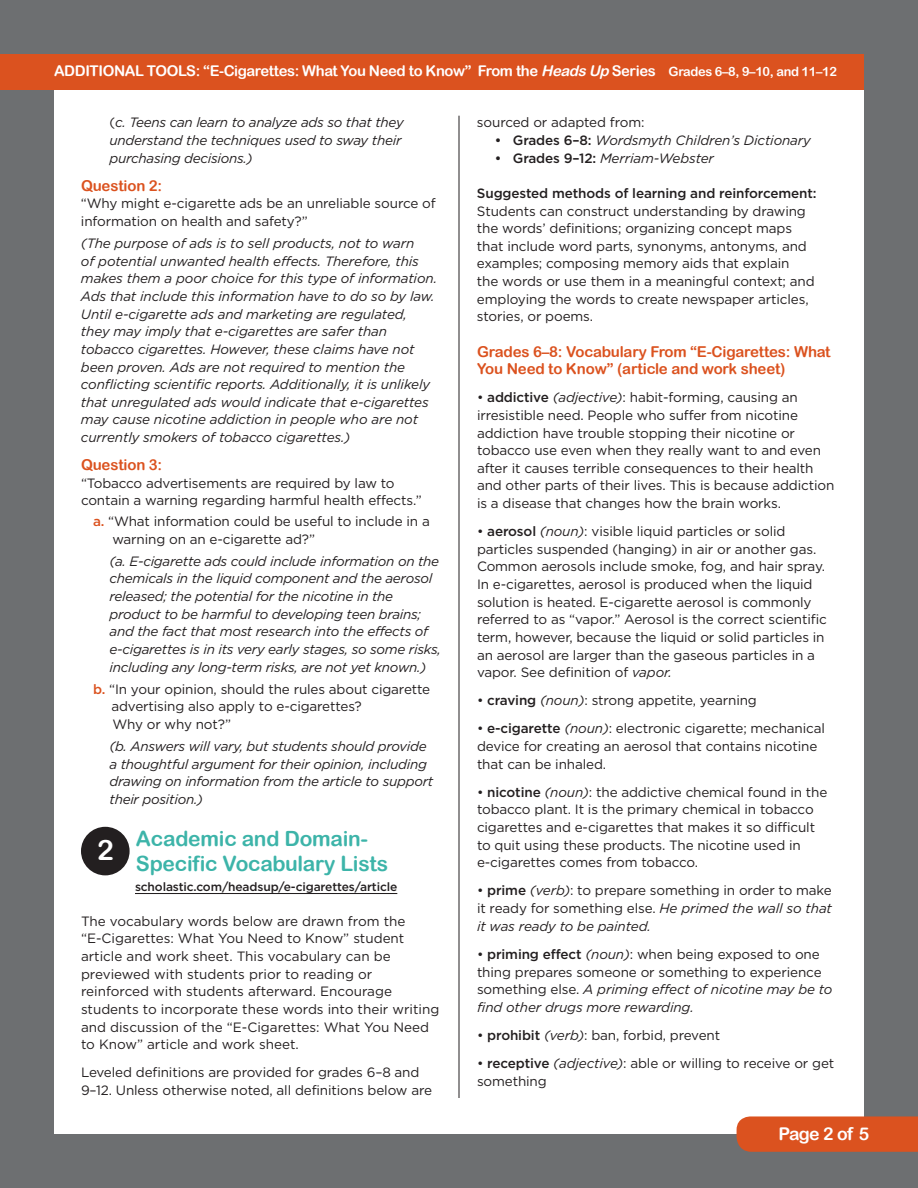
<style>
.page{position:relative;width:918px;height:1188px;background:#6d6f71}
.page>*{position:absolute;margin:0;border:0;box-sizing:border-box;transform-origin:0 0}
.t1{font:28.05px "Arial Rounded MT Bold";color:#fff}
.t2{font:21px/25.5px "Arial Rounded MT Bold";letter-spacing:-.01em;color:#3db4a9}
.t3{font:17.7px "Arial Rounded MT Bold";letter-spacing:-.045em;color:#fff}
.t4{font:15px/17.7px "Arial Rounded MT Bold";letter-spacing:-.01em;color:#db521f}
.t5{font:14.85px "Arial Rounded MT Bold";letter-spacing:-.025em;color:#fff}
.t6{font:13.5px/17.7px "Gotham";letter-spacing:-.01em;color:#231f20}
.t7{font:italic 13.5px/17.7px "Gotham";letter-spacing:-.02em;color:#231f20}
.t8{font:500 12px "Gotham";letter-spacing:-.01em;color:#231f20}
.s1{font-style:italic}
.s2{font-size:12.75px}
.s3{font-style:normal}
.s4{font-weight:500;color:#db521f}
.s5{font-weight:500;font-style:normal}
.s6{font-weight:500}
</style>
<div class="page">
<div style="left:54px;top:54px;width:810px;height:1080px;background:#fff"></div>
<hr style="left:135px;top:893px;width:262px;height:1px;background:#231f20">
<hr style="left:459px;top:116px;width:1px;height:982px;background:#231f20">
<div style="left:0;top:54px;width:864px;height:35px;background:#db521f"></div>
<div style="left:81px;top:827px;width:49px;height:48px;background:#231f20;border-radius:50%"></div>
<div style="left:737px;top:1116px;width:181px;height:36px;background:#db521f"></div>
<p class="t5" style="left:54px;top:62px;width:784px">ADDITIONAL TOOLS: “E-Cigarettes: What You Need to Know” From the <span class="s1">HeadsUp</span> Series <span class="s2">Grades 6–8, 9–10, and 11–12</span></p>
<p class="t7" style="left:110px;top:113px;width:296px"><span class="s3">(</span>c. Teens can learn to analyze ads so that they understand the techniques used to sway their purchasing decisions.)</p>
<h3 class="t4" style="left:81px;top:176px;width:83px">Question 2:</h3>
<p class="t6" style="left:81px;top:194px;width:356px">“Why might e-cigarette ads be an unreliable source of information on health and safety?”</p>
<p class="t7" style="left:81px;top:234px;width:358px">(The purpose of ads is to sell products, not to warn<br>of potential unwanted health effects. Therefore, this makes them a poor choice for this type of information.<br>Ads that include this information have to do so by law.<br>Until e-cigarette ads and marketing are regulated, they may imply that e-cigarettes are safer than tobacco cigarettes. However, these claims have not been proven. Ads are not required to mention the conflicting scientific reports. Additionally, it is unlikely that unregulated ads would indicate that e-cigarettes may cause nicotine addiction in people who are not currently smokers of tobacco cigarettes.)</p>
<h3 class="t4" style="left:81px;top:456px;width:83px">Question 3:</h3>
<p class="t6" style="left:81px;top:474px;width:342px">“Tobacco advertisements are required by law to contain a warning regarding harmful health effects.”</p>
<p class="t6" style="left:112px;top:512px;width:319px;text-indent:-19px"><span class="s4">a.</span> “What information could be useful to include in a warning on an e-cigarette ad?”</p>
<p class="t7" style="left:110px;top:552px;width:333px">(a. E-cigarette ads could include information on the chemicals in the liquid component and the aerosol released; the potential for the nicotine in the product to be harmful to developing teen brains; and the fact that most research into the effects of e-cigarettes is in its very early stages, so some risks, including any long-term risks, are not yet known.)</p>
<p class="t6" style="left:111px;top:680px;width:320px;text-indent:-18px"><span class="s4">b.</span> “In your opinion, should the rules about cigarette advertising also apply to e-cigarettes?<br>Why or why not?”</p>
<p class="t7" style="left:110px;top:737px;width:325px">(b. Answers will vary, but students should provide a thoughtful argument for their opinion, including drawing on information from the article to support their position.)</p>
<h2 class="t2" style="left:136px;top:825px;width:254px">Academic and Domain-<br>Specific Vocabulary Lists</h2>
<p class="t6" style="left:477px;top:114px;width:169px">sourced or adapted from:</p>
<p class="t7" style="left:495px;top:131px;width:318px"><span class="s5">• Grades 6–8:</span> Wordsmyth Children’s Dictionary</p>
<p class="t7" style="left:495px;top:149px;width:221px"><span class="s5">• Grades 9–12:</span> Merriam-Webster</p>
<p class="t6" style="left:477px;top:184px;width:341px"><span class="s6">Suggested methods of learning and reinforcement:<br></span>Students can construct understanding by drawing the words’ definitions; organizing concept maps that include word parts, synonyms, antonyms, and examples; composing memory aids that explain<br>the words or use them in a meaningful context; and employing the words to create newspaper articles, stories, or poems.</p>
<h3 class="t4" style="left:477px;top:342px;width:355px">Grades 6–8: Vocabulary From “E-Cigarettes: What<br>You Need to Know” (article and work sheet)</h3>
<p class="t6" style="left:477px;top:388px;width:359px">• <span class="s6">addictive</span> <span class="s1">(adjective)</span>: habit-forming, causing an irresistible need. People who suffer from nicotine addiction have trouble stopping their nicotine or tobacco use even when they really want to and even after it causes terrible consequences to their health and other parts of their lives. This is because addiction is a disease that changes how the brain works.</p>
<p class="t6" style="left:477px;top:522px;width:351px">• <span class="s6">aerosol</span> <span class="s1">(noun)</span>: visible liquid particles or solid particles suspended (hanging) in air or another gas.<br>Common aerosols include smoke, fog, and hair spray.<br>In e-cigarettes, aerosol is produced when the liquid solution is heated. E-cigarette aerosol is commonly referred to as “vapor.” Aerosol is the correct scientific term, however, because the liquid or solid particles in an aerosol are larger than the gaseous particles in a vapor. See definition of <span class="s1">vapor.</span></p>
<p class="t6" style="left:477px;top:691px;width:281px">• <span class="s6">craving</span> <span class="s1">(noun)</span>: strong appetite, yearning</p>
<p class="t6" style="left:477px;top:720px;width:350px">• <span class="s6">e-cigarette</span> <span class="s1">(noun)</span>: electronic cigarette; mechanical device for creating an aerosol that contains nicotine that can be inhaled.</p>
<p class="t6" style="left:477px;top:783px;width:352px">• <span class="s6">nicotine</span> <span class="s1">(noun)</span>: the addictive chemical found in the tobacco plant. It is the primary chemical in tobacco cigarettes and e-cigarettes that makes it so difficult to quit using these products. The nicotine used in e-cigarettes comes from tobacco.</p>
<p class="t6" style="left:477px;top:882px;width:356px;text-align:justify">• <span class="s6">prime</span> <span class="s1">(verb)</span>: to prepare something in order to make it ready for something else. <span class="s1">He primed the wall so that it was ready to be painted.</span></p>
<p class="t6" style="left:477px;top:945px;width:357px">• <span class="s6">priming effect</span> <span class="s1">(noun)</span>: when being exposed to one thing prepares someone or something to experience something else. <span class="s1">A priming effect of nicotine may be to find other drugs more rewarding.</span></p>
<p class="t6" style="left:477px;top:1026px;width:245px">• <span class="s6">prohibit</span> <span class="s1">(verb)</span>: ban, forbid, prevent</p>
<p class="t6" style="left:477px;top:1054px;width:359px">• <span class="s6">receptive</span> <span class="s1">(adjective)</span>: able or willing to receive or get something</p>
<h3 class="t3" style="left:779px;top:1123px;width:92px">Page 2 of 5</h3>
<h2 class="t1" style="left:97px;top:834px;width:18px">2</h2>
<p class="t8" style="left:135px;top:878px;width:264px">scholastic.com/headsup/e-cigarettes/article</p>
<p class="t6" style="left:81px;top:912px;width:360px">The vocabulary words below are drawn from the “E-Cigarettes: What You Need to Know” student article and work sheet. This vocabulary can be previewed with students prior to reading or reinforced with students afterward. Encourage students to incorporate these words into their writing and discussion of the “E-Cigarettes: What You Need to Know” article and work sheet.</p>
<p class="t6" style="left:81px;top:1063px;width:353px">Leveled definitions are provided for grades 6–8 and<br>9–12. Unless otherwise noted, all definitions below are</p>
</div>
